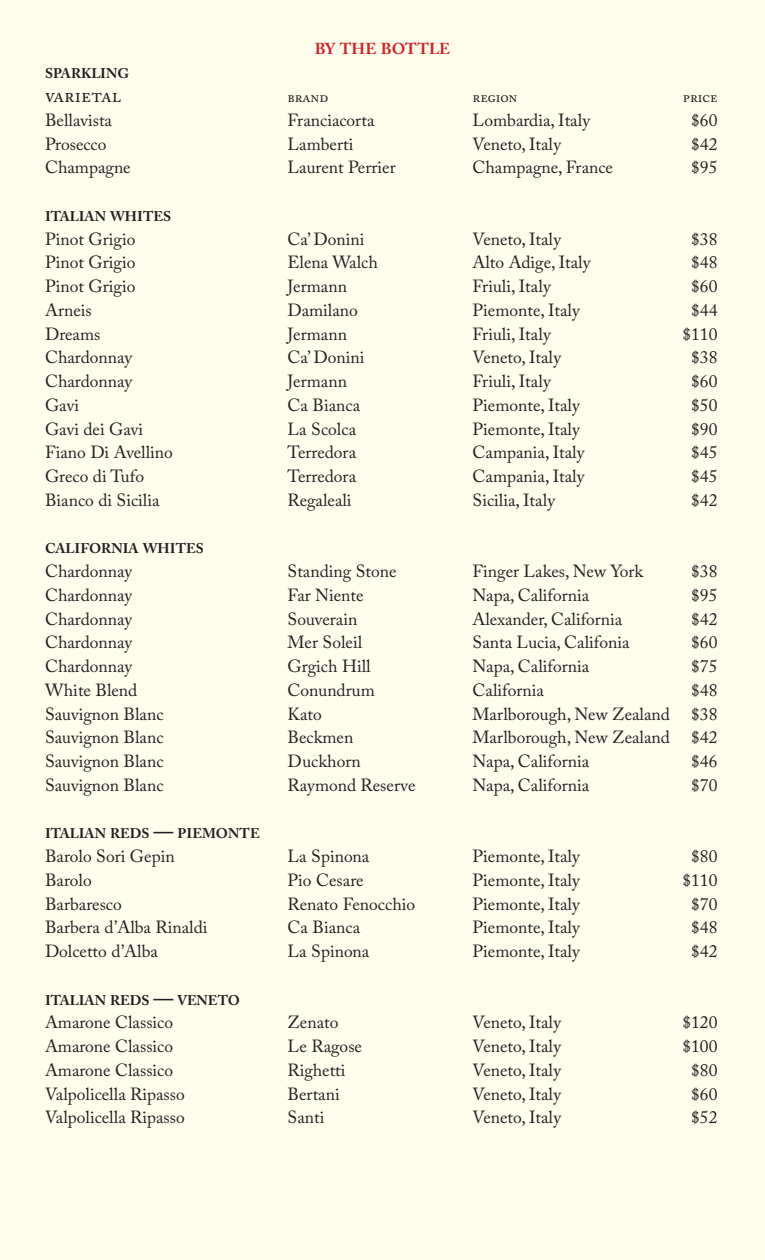
<style>
.page{position:relative;width:765px;height:1260px;background:#fffdec}
.page>*{position:absolute;margin:0;border:0;box-sizing:border-box;transform-origin:0 0}
.t1{font:20px "Adobe Caslon Pro";letter-spacing:-.005em;color:#231f20}
.t2{font:17.5px "Adobe Caslon Pro";color:#231f20}
.t3{font:700 15.75px "Adobe Caslon Pro";letter-spacing:.005em;color:#d1232a}
.t4{font:15px "Adobe Caslon Pro";letter-spacing:-.005em;color:#231f20}
.t5{font:700 14px "Adobe Caslon Pro";color:#231f20}
.s1{font-size:20px}
</style>
<div class="page">
<p class="t3" style="left:315px;top:39px;width:137px">BY THE BOTTLE</p>
<p class="t5" style="left:45px;top:65px;width:86px">SPARKLING</p>
<p class="t1" style="left:45px;top:84px;width:77px">varietal</p>
<p class="t4" style="left:287px;top:88px;width:42px">brand</p>
<p class="t4" style="left:472px;top:88px;width:47px">region</p>
<p class="t4" style="left:683px;top:88px;width:36px">price</p>
<p class="t2" style="left:45px;top:110px;width:69px">Bellavista</p>
<p class="t2" style="left:287px;top:110px;width:89px">Franciacorta</p>
<p class="t2" style="left:472px;top:110px;width:119px">Lombardia, Italy</p>
<p class="t2" style="left:691px;top:110px;width:28px">$60</p>
<p class="t2" style="left:45px;top:133px;width:63px">Prosecco</p>
<p class="t2" style="left:287px;top:133px;width:68px">Lamberti</p>
<p class="t2" style="left:472px;top:133px;width:90px">Veneto, Italy</p>
<p class="t2" style="left:691px;top:133px;width:28px">$42</p>
<p class="t2" style="left:45px;top:157px;width:87px">Champagne</p>
<p class="t2" style="left:287px;top:157px;width:110px">Laurent Perrier</p>
<p class="t2" style="left:472px;top:157px;width:142px">Champagne, France</p>
<p class="t2" style="left:691px;top:157px;width:28px">$95</p>
<p class="t5" style="left:45px;top:208px;width:128px">ITALIAN WHITES</p>
<p class="t2" style="left:45px;top:228px;width:92px">Pinot Grigio</p>
<p class="t2" style="left:287px;top:228px;width:78px">Ca’ Donini</p>
<p class="t2" style="left:472px;top:228px;width:90px">Veneto, Italy</p>
<p class="t2" style="left:691px;top:228px;width:28px">$38</p>
<p class="t2" style="left:45px;top:252px;width:92px">Pinot Grigio</p>
<p class="t2" style="left:287px;top:252px;width:92px">Elena Walch</p>
<p class="t2" style="left:472px;top:252px;width:120px">Alto Adige, Italy</p>
<p class="t2" style="left:691px;top:252px;width:28px">$48</p>
<p class="t2" style="left:45px;top:276px;width:92px">Pinot Grigio</p>
<p class="t2" style="left:287px;top:276px;width:61px">Jermann</p>
<p class="t2" style="left:472px;top:276px;width:80px">Friuli, Italy</p>
<p class="t2" style="left:691px;top:276px;width:28px">$60</p>
<p class="t2" style="left:45px;top:300px;width:48px">Arneis</p>
<p class="t2" style="left:287px;top:300px;width:72px">Damilano</p>
<p class="t2" style="left:472px;top:300px;width:109px">Piemonte, Italy</p>
<p class="t2" style="left:691px;top:300px;width:28px">$44</p>
<p class="t2" style="left:45px;top:323px;width:57px">Dreams</p>
<p class="t2" style="left:287px;top:323px;width:61px">Jermann</p>
<p class="t2" style="left:472px;top:323px;width:80px">Friuli, Italy</p>
<p class="t2" style="left:682px;top:323px;width:36px">$110</p>
<p class="t2" style="left:45px;top:347px;width:89px">Chardonnay</p>
<p class="t2" style="left:287px;top:347px;width:78px">Ca’ Donini</p>
<p class="t2" style="left:472px;top:347px;width:90px">Veneto, Italy</p>
<p class="t2" style="left:691px;top:347px;width:28px">$38</p>
<p class="t2" style="left:45px;top:371px;width:89px">Chardonnay</p>
<p class="t2" style="left:287px;top:371px;width:61px">Jermann</p>
<p class="t2" style="left:472px;top:371px;width:80px">Friuli, Italy</p>
<p class="t2" style="left:691px;top:371px;width:28px">$60</p>
<p class="t2" style="left:45px;top:395px;width:36px">Gavi</p>
<p class="t2" style="left:287px;top:395px;width:74px">Ca Bianca</p>
<p class="t2" style="left:472px;top:395px;width:109px">Piemonte, Italy</p>
<p class="t2" style="left:691px;top:395px;width:28px">$50</p>
<p class="t2" style="left:45px;top:418px;width:100px">Gavi dei Gavi</p>
<p class="t2" style="left:287px;top:418px;width:70px">La Scolca</p>
<p class="t2" style="left:472px;top:418px;width:109px">Piemonte, Italy</p>
<p class="t2" style="left:691px;top:418px;width:28px">$90</p>
<p class="t2" style="left:45px;top:442px;width:130px">Fiano Di Avellino</p>
<p class="t2" style="left:287px;top:442px;width:70px">Terredora</p>
<p class="t2" style="left:472px;top:442px;width:114px">Campania, Italy</p>
<p class="t2" style="left:691px;top:442px;width:28px">$45</p>
<p class="t2" style="left:45px;top:466px;width:101px">Greco di Tufo</p>
<p class="t2" style="left:287px;top:466px;width:70px">Terredora</p>
<p class="t2" style="left:472px;top:466px;width:114px">Campania, Italy</p>
<p class="t2" style="left:691px;top:466px;width:28px">$45</p>
<p class="t2" style="left:45px;top:490px;width:116px">Bianco di Sicilia</p>
<p class="t2" style="left:287px;top:490px;width:66px">Regaleali</p>
<p class="t2" style="left:472px;top:490px;width:84px">Sicilia, Italy</p>
<p class="t2" style="left:691px;top:490px;width:28px">$42</p>
<p class="t5" style="left:45px;top:540px;width:160px">CALIFORNIA WHITES</p>
<p class="t2" style="left:45px;top:561px;width:89px">Chardonnay</p>
<p class="t2" style="left:287px;top:561px;width:111px">Standing Stone</p>
<p class="t2" style="left:472px;top:561px;width:172px">Finger Lakes, New York</p>
<p class="t2" style="left:691px;top:561px;width:28px">$38</p>
<p class="t2" style="left:45px;top:585px;width:89px">Chardonnay</p>
<p class="t2" style="left:287px;top:585px;width:78px">Far Niente</p>
<p class="t2" style="left:472px;top:585px;width:118px">Napa, California</p>
<p class="t2" style="left:691px;top:585px;width:28px">$95</p>
<p class="t2" style="left:45px;top:608px;width:89px">Chardonnay</p>
<p class="t2" style="left:287px;top:608px;width:71px">Souverain</p>
<p class="t2" style="left:472px;top:608px;width:151px">Alexander, California</p>
<p class="t2" style="left:691px;top:608px;width:28px">$42</p>
<p class="t2" style="left:45px;top:632px;width:89px">Chardonnay</p>
<p class="t2" style="left:287px;top:632px;width:76px">Mer Soleil</p>
<p class="t2" style="left:472px;top:632px;width:159px">Santa Lucia, Califonia</p>
<p class="t2" style="left:691px;top:632px;width:28px">$60</p>
<p class="t2" style="left:45px;top:656px;width:89px">Chardonnay</p>
<p class="t2" style="left:287px;top:656px;width:85px">Grgich Hill</p>
<p class="t2" style="left:472px;top:656px;width:118px">Napa, California</p>
<p class="t2" style="left:691px;top:656px;width:28px">$75</p>
<p class="t2" style="left:45px;top:680px;width:94px">White Blend</p>
<p class="t2" style="left:287px;top:680px;width:89px">Conundrum</p>
<p class="t2" style="left:472px;top:680px;width:73px">California</p>
<p class="t2" style="left:691px;top:680px;width:28px">$48</p>
<p class="t2" style="left:45px;top:703px;width:120px">Sauvignon Blanc</p>
<p class="t2" style="left:287px;top:703px;width:36px">Kato</p>
<p class="t2" style="left:472px;top:703px;width:247px">Marlborough, New Zealand $38</p>
<p class="t2" style="left:45px;top:727px;width:120px">Sauvignon Blanc</p>
<p class="t2" style="left:287px;top:727px;width:67px">Beckmen</p>
<p class="t2" style="left:472px;top:727px;width:247px">Marlborough, New Zealand $42</p>
<p class="t2" style="left:45px;top:751px;width:120px">Sauvignon Blanc</p>
<p class="t2" style="left:287px;top:751px;width:75px">Duckhorn</p>
<p class="t2" style="left:472px;top:751px;width:118px">Napa, California</p>
<p class="t2" style="left:691px;top:751px;width:28px">$46</p>
<p class="t2" style="left:45px;top:775px;width:120px">Sauvignon Blanc</p>
<p class="t2" style="left:287px;top:775px;width:130px">Raymond Reserve</p>
<p class="t2" style="left:472px;top:775px;width:118px">Napa, California</p>
<p class="t2" style="left:691px;top:775px;width:28px">$70</p>
<p class="t5" style="left:45px;top:825px;width:216px">ITALIAN REDS <span class="s1">—</span> PIEMONTE</p>
<p class="t2" style="left:45px;top:846px;width:131px">Barolo Sori Gepin</p>
<p class="t2" style="left:287px;top:846px;width:83px">La Spinona</p>
<p class="t2" style="left:472px;top:846px;width:109px">Piemonte, Italy</p>
<p class="t2" style="left:691px;top:846px;width:28px">$80</p>
<p class="t2" style="left:45px;top:870px;width:48px">Barolo</p>
<p class="t2" style="left:287px;top:870px;width:78px">Pio Cesare</p>
<p class="t2" style="left:472px;top:870px;width:109px">Piemonte, Italy</p>
<p class="t2" style="left:682px;top:870px;width:36px">$110</p>
<p class="t2" style="left:45px;top:893px;width:78px">Barbaresco</p>
<p class="t2" style="left:287px;top:893px;width:129px">Renato Fenocchio</p>
<p class="t2" style="left:472px;top:893px;width:109px">Piemonte, Italy</p>
<p class="t2" style="left:691px;top:893px;width:28px">$70</p>
<p class="t2" style="left:45px;top:917px;width:164px">Barbera d’Alba Rinaldi</p>
<p class="t2" style="left:287px;top:917px;width:74px">Ca Bianca</p>
<p class="t2" style="left:472px;top:917px;width:109px">Piemonte, Italy</p>
<p class="t2" style="left:691px;top:917px;width:28px">$48</p>
<p class="t2" style="left:45px;top:941px;width:115px">Dolcetto d’Alba</p>
<p class="t2" style="left:287px;top:941px;width:83px">La Spinona</p>
<p class="t2" style="left:472px;top:941px;width:109px">Piemonte, Italy</p>
<p class="t2" style="left:691px;top:941px;width:28px">$42</p>
<p class="t5" style="left:45px;top:992px;width:197px">ITALIAN REDS <span class="s1">—</span> VENETO</p>
<p class="t2" style="left:45px;top:1012px;width:130px">Amarone Classico</p>
<p class="t2" style="left:287px;top:1012px;width:52px">Zenato</p>
<p class="t2" style="left:472px;top:1012px;width:90px">Veneto, Italy</p>
<p class="t2" style="left:682px;top:1012px;width:36px">$120</p>
<p class="t2" style="left:45px;top:1036px;width:130px">Amarone Classico</p>
<p class="t2" style="left:287px;top:1036px;width:76px">Le Ragose</p>
<p class="t2" style="left:472px;top:1036px;width:90px">Veneto, Italy</p>
<p class="t2" style="left:682px;top:1036px;width:36px">$100</p>
<p class="t2" style="left:45px;top:1060px;width:130px">Amarone Classico</p>
<p class="t2" style="left:287px;top:1060px;width:60px">Righetti</p>
<p class="t2" style="left:472px;top:1060px;width:90px">Veneto, Italy</p>
<p class="t2" style="left:691px;top:1060px;width:28px">$80</p>
<p class="t2" style="left:45px;top:1083px;width:141px">Valpolicella Ripasso</p>
<p class="t2" style="left:287px;top:1083px;width:54px">Bertani</p>
<p class="t2" style="left:472px;top:1083px;width:90px">Veneto, Italy</p>
<p class="t2" style="left:691px;top:1083px;width:28px">$60</p>
<p class="t2" style="left:45px;top:1107px;width:141px">Valpolicella Ripasso</p>
<p class="t2" style="left:287px;top:1107px;width:38px">Santi</p>
<p class="t2" style="left:472px;top:1107px;width:90px">Veneto, Italy</p>
<p class="t2" style="left:691px;top:1107px;width:28px">$52</p>
</div>
